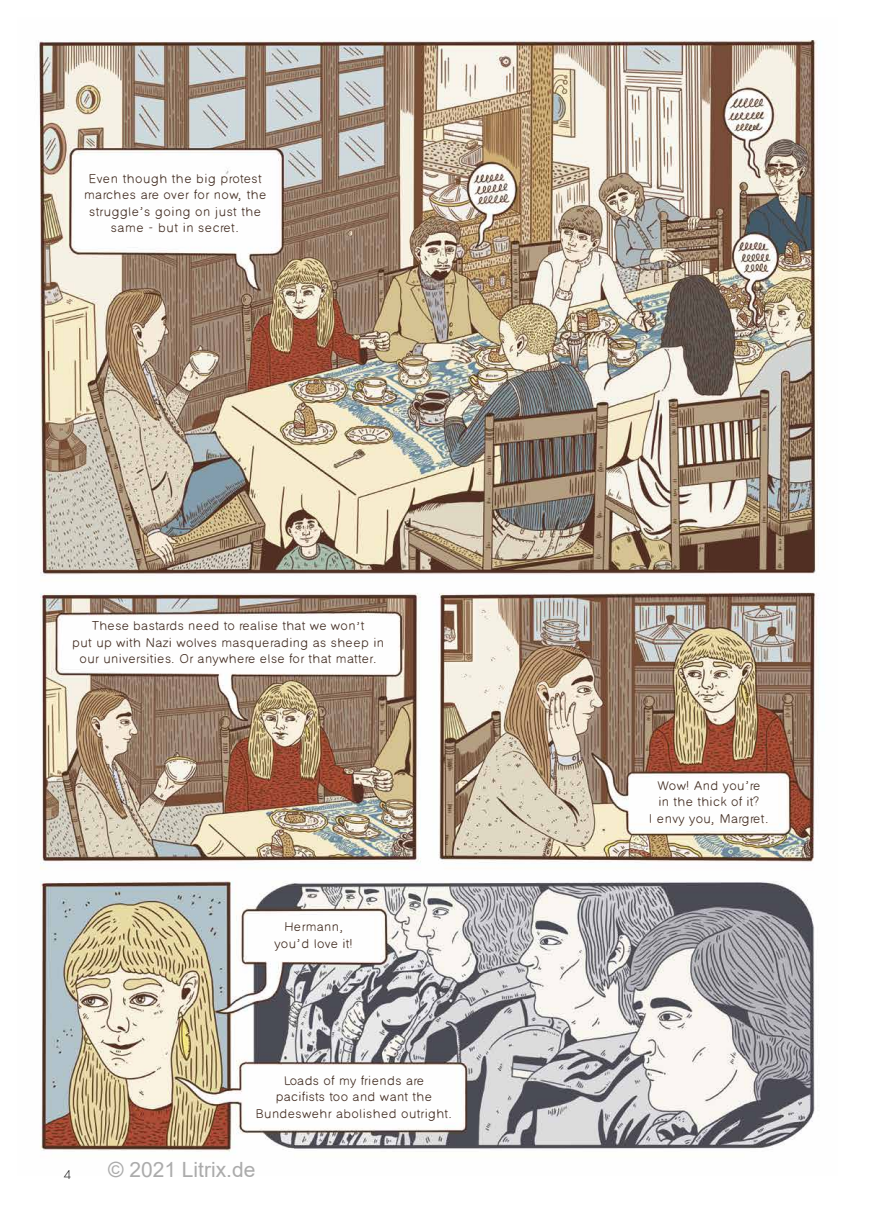
<style>
.page{position:relative;width:872px;height:1212px;background:#fff}
.page>*{position:absolute;margin:0;border:0;box-sizing:border-box;transform-origin:0 0}
.t1{font:21px "Arial";color:#ababab}
.t2{font:12.45px/16.5px "Hannah";letter-spacing:.03em;color:#432e23;text-align:center}
.t3{font:300 12px "Futura Std";color:#000}
</style>
<div class="page">
<img style="left:38px;top:40px;width:781px;height:1112px">
<p class="t2" style="left:84px;top:170px;width:184px">Even though the big protest marches are over for now, the struggle s going on just the</p>
<p class="t2" style="left:111px;top:192px;width:130px;line-height:24px;text-align:left;text-indent:28px">,<br>same - but in secret.</p>
<p class="t2" style="left:92px;top:618px;width:274px">These bastards need to realise that we won t</p>
<p class="t2" style="left:72px;top:607px;width:313px;line-height:24px;text-align:left;text-indent:284px">,<br>put up with Nazi wolves masquerading as sheep in</p>
<p class="t2" style="left:80px;top:651px;width:299px">our universities. Or anywhere else for that matter.</p>
<p class="t2" style="left:274px;top:919px;width:80px">Hermann, you d love it!</p>
<p class="t2" style="left:296px;top:928px;width:6px">,</p>
<p class="t2" style="left:255px;top:1072px;width:198px">Loads of my friends are<br>pacifists too and want the<br>Bundeswehr abolished outright.</p>
<p class="t3" style="left:64px;top:1168px;width:9px">4</p>
<h1 class="t1" style="left:108px;top:1155px;width:149px">© 2021 Litrix.de</h1>
<p class="t2" style="left:657px;top:777px;width:104px">Wow! And you re</p>
<p class="t2" style="left:658px;top:766px;width:102px;line-height:24px;text-align:left;text-indent:87px">, in the thick of it?</p>
<p class="t2" style="left:649px;top:810px;width:121px">I envy you, Margret.</p>
</div>
